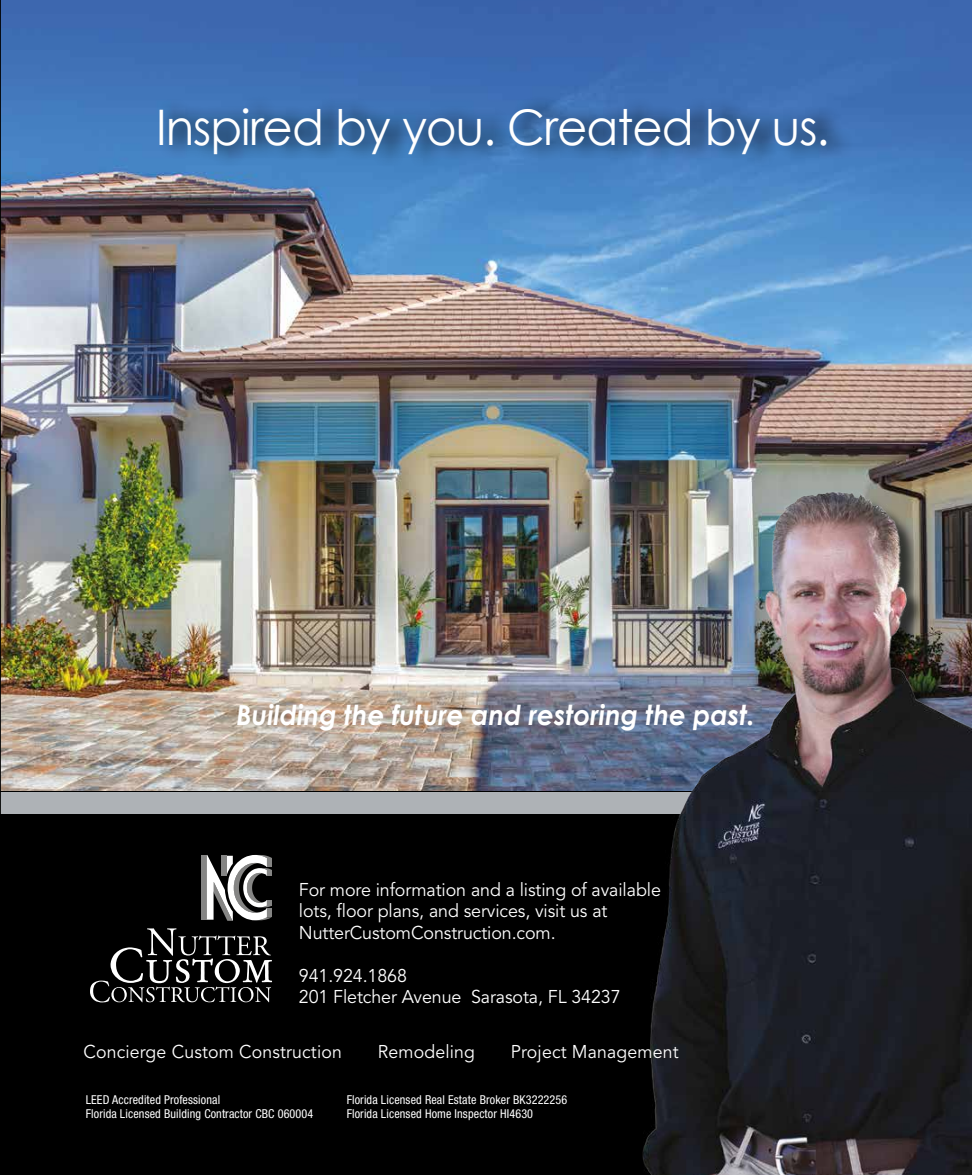
<style>
.page{position:relative;width:972px;height:1175px;background:#fff}
.page>*{position:absolute;margin:0;border:0;box-sizing:border-box;transform-origin:0 0}
.t1{font:49.05px "Century Gothic";letter-spacing:-.02em;color:#fff;scale:.95 1}
.t2{font:italic 700 27.6px "Century Gothic";color:#fff;scale:.95 1}
.t3{font:18.45px/21.5px "Avenir";letter-spacing:-.005em;color:#fff}
.t4{font:18.45px "Avenir";letter-spacing:-.005em;color:#fff;scale:.96 1}
.t5{font:condensed 12.3px/13.4px "Helvetica Neue LT";letter-spacing:.01em;color:#fff}
</style>
<div class="page">
<img style="left:0;top:0;width:972px;height:1174px">
<h1 class="t1" style="left:156px;top:97px;width:710px">Inspired by you. Created by us.</h1>
<h2 class="t2" style="left:236px;top:697px;width:547px">Building the future and restoring the past.</h2>
<p class="t3" style="left:299px;top:879px;width:364px">For more information and a listing of available lots, floor plans, and services, visit us at<br>NutterCustomConstruction.com.</p>
<p class="t3" style="left:299px;top:965px;width:323px">941.924.1868<br>201 Fletcher Avenue Sarasota, FL 34237</p>
<p class="t4" style="left:83px;top:1040px;width:271px">Concierge Custom Construction</p>
<p class="t4" style="left:378px;top:1040px;width:103px">Remodeling</p>
<p class="t4" style="left:511px;top:1040px;width:176px">Project Management</p>
<p class="t5" style="left:86px;top:1093px;width:229px">LEED Accredited Professional<br>Florida Licensed Building Contractor CBC 060004</p>
<p class="t5" style="left:347px;top:1093px;width:222px">Florida Licensed Real Estate Broker BK3222256<br>Florida Licensed Home Inspector HI4630</p>
</div>
